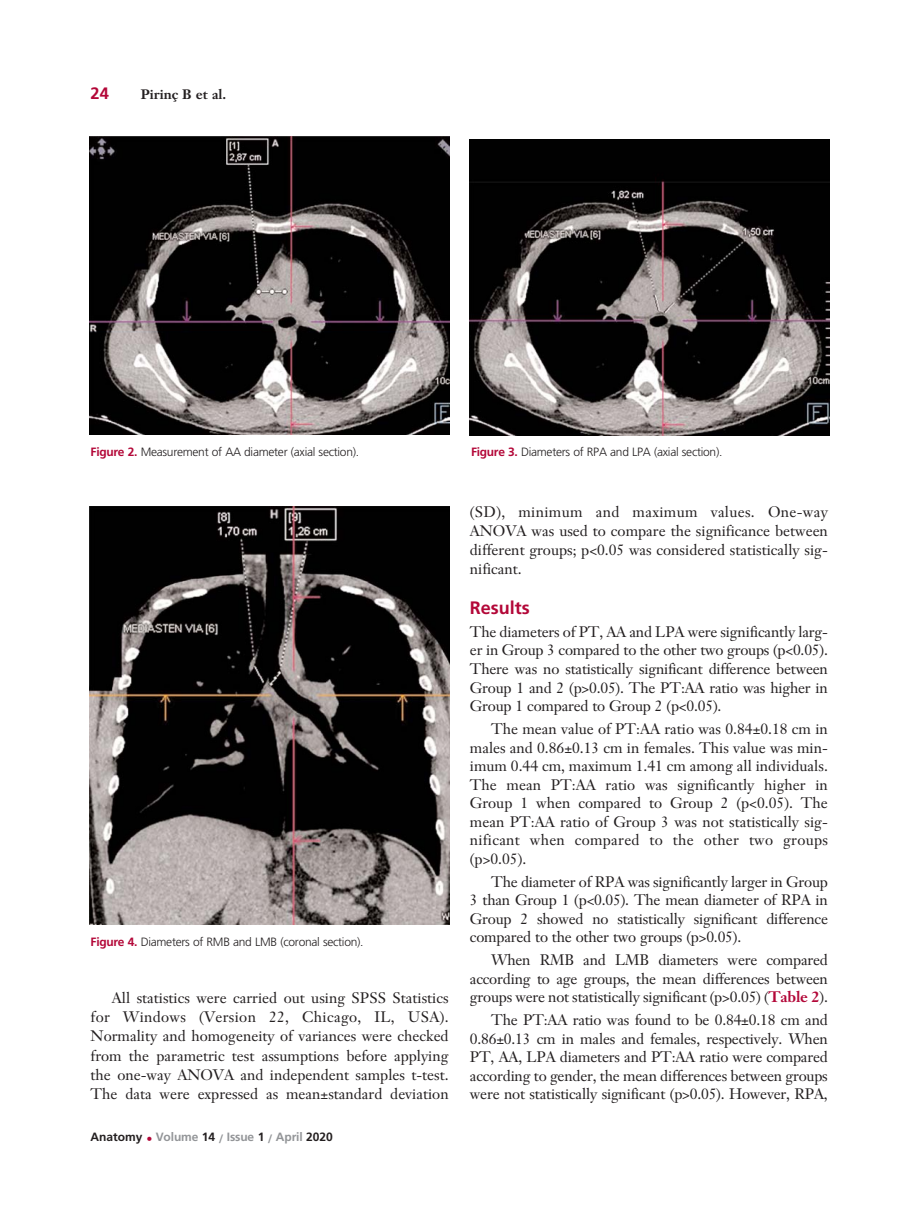
<style>
.page{position:relative;width:919px;height:1217px;background:#fff}
.page>*{position:absolute;margin:0;border:0;box-sizing:border-box;transform-origin:0 0}
.t1{font:700 18px "Frutiger";color:#b30738}
.t2{font:700 16.5px "Frutiger";color:#b30738}
.t3{font:15px/18.6px "Janson Text";letter-spacing:-.015em;color:#231f20;text-align:justify}
.t4{font:700 13.5px "Janson Text";color:#231f20}
.t5{font:300 12px "Frutiger";letter-spacing:-.02em;color:#231f20}
.t6{font:700 12px "Frutiger";letter-spacing:-.01em;color:#939598}
.s1{font-weight:700;color:#b30738}
.s2{color:#231f20}
.s3{color:#b30738}
</style>
<div class="page">
<img style="left:89px;top:136px;width:360px;height:298px">
<img style="left:469px;top:139px;width:360px;height:296px">
<img style="left:89px;top:506px;width:360px;height:418px">
<p class="t2" style="left:91px;top:87px;width:20px">24</p>
<p class="t4" style="left:141px;top:89px;width:87px">Pirinç B et al.</p>
<p class="t5" style="left:91px;top:447px;width:270px"><span class="s1">Figure 2.</span> Measurement of AA diameter (axial section).</p>
<p class="t5" style="left:471px;top:447px;width:253px"><span class="s1">Figure 3.</span> Diameters of RPA and LPA (axial section).</p>
<p class="t5" style="left:91px;top:936px;width:274px"><span class="s1">Figure 4.</span> Diameters of RMB and LMB (coronal section).</p>
<p class="t3" style="left:91px;top:989px;width:359px;line-height:19.4px;text-indent:21px">All statistics were carried out using SPSS Statistics for Windows (Version 22, Chicago, IL, USA).<br>Normality and homogeneity of variances were checked from the parametric test assumptions before applying the one-way ANOVA and independent samples t-test.<br>The data were expressed as mean±standard deviation</p>
<p class="t6" style="left:91px;top:1132px;width:244px"><span class="s2">Anatomy</span> <span class="s3">•</span> Volume <span class="s2">14</span> / Issue <span class="s2">1</span> / April <span class="s2">2020</span></p>
<p class="t3" style="left:470px;top:503px;width:359px;line-height:19px">(SD), minimum and maximum values. One-way ANOVA was used to compare the significance between different groups; p&lt;0.05 was considered statistically sig&shy;nificant.</p>
<p class="t1" style="left:470px;top:600px;width:61px">Results</p>
<p class="t3" style="left:470px;top:623px;width:359px">The diameters of PT, AA and LPA were significantly larg&shy;er in Group 3 compared to the other two groups (p&lt;0.05).<br>There was no statistically significant difference between Group 1 and 2 (p&gt;0.05). The PT:AA ratio was higher in Group 1 compared to Group 2 (p&lt;0.05).</p>
<p class="t3" style="left:470px;top:720px;width:359px;text-indent:21px">The mean value of PT:AA ratio was 0.84±0.18 cm in males and 0.86±0.13 cm in females. This value was min&shy;imum 0.44 cm, maximum 1.41 cm among all individuals.<br>The mean PT:AA ratio was significantly higher in Group 1 when compared to Group 2 (p&lt;0.05). The mean PT:AA ratio of Group 3 was not statistically sig&shy;nificant when compared to the other two groups (p&gt;0.05).</p>
<p class="t3" style="left:470px;top:873px;width:359px;text-indent:21px">The diameter of RPA was significantly larger in Group 3 than Group 1 (p&lt;0.05). The mean diameter of RPA in Group 2 showed no statistically significant difference compared to the other two groups (p&gt;0.05).</p>
<p class="t3" style="left:470px;top:952px;width:359px;text-indent:21px">When RMB and LMB diameters were compared according to age groups, the mean differences between groups were not statistically significant (p&gt;0.05) (<span class="s1">Table 2</span>).</p>
<p class="t3" style="left:470px;top:1011px;width:359px;text-indent:21px">The PT:AA ratio was found to be 0.84±0.18 cm and 0.86±0.13 cm in males and females, respectively. When PT, AA, LPA diameters and PT:AA ratio were compared according to gender, the mean differences between groups were not statistically significant (p&gt;0.05). However, RPA,</p>
</div>
